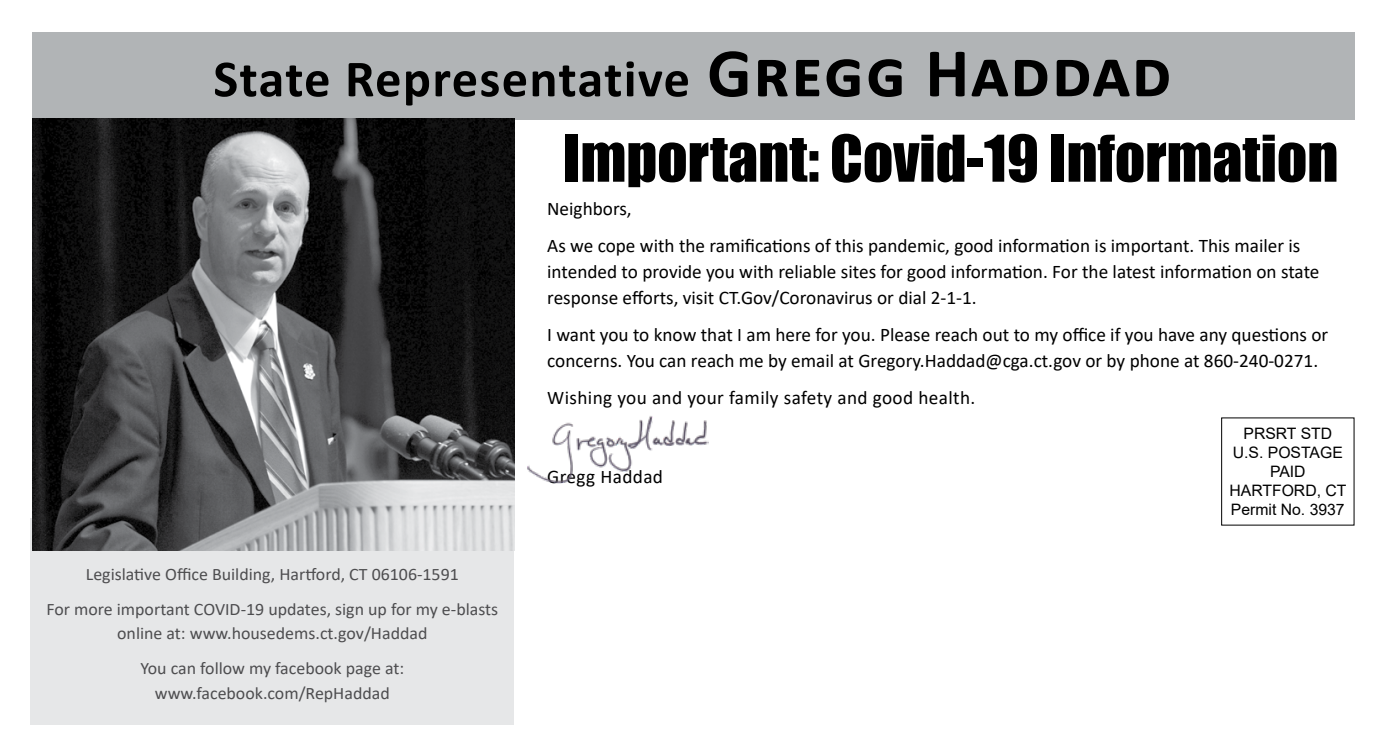
<style>
.page{position:relative;width:1386px;height:756px;background:#fff}
.page>*{position:absolute;margin:0;border:0;box-sizing:border-box;transform-origin:0 0}
.t1{font:59.5px "Impact";color:#000}
.t2{font:700 52.5px "Calibri";letter-spacing:.015em;color:#000}
.t3{font:19.25px/26.2px "Calibri";color:#000}
.t4{font:19.25px "Calibri";letter-spacing:.02em;color:#000}
.t5{font:17.5px/35px "Calibri";color:#4d4d4f;text-align:center}
.t6{font:15.75px/18.9px "Arial";color:#000;text-align:center}
.s1{font-size:70px}
</style>
<div class="page">
<div style="left:31px;top:518px;width:483px;height:206px;background:#e6e7e8"></div>
<div style="left:32px;top:32px;width:1322px;height:88px;background:#b1b4b6"></div>
<img style="left:32px;top:119px;width:482px;height:432px">
<img style="left:527px;top:416px;width:182px;height:68px">
<h2 class="t2" style="left:213px;top:42px;width:960px">State Representative <span class="s1">Gregg Haddad</span></h2>
<h1 class="t1" style="left:563px;top:112px;width:777px">Important: Covid-19 Information</h1>
<p class="t3" style="left:547px;top:190px;width:755px;line-height:36.8px">Neighbors,<br>As we cope with the ramifications of this pandemic, good information is important. This mailer is</p>
<p class="t3" style="left:547px;top:258px;width:774px">intended to provide you with reliable sites for good information. For the latest information on state response efforts, visit CT.Gov/Coronavirus or dial 2-1-1.</p>
<p class="t3" style="left:547px;top:321px;width:783px">I want you to know that I am here for you. Please reach out to my office if you have any questions or concerns. You can reach me by email at Gregory.Haddad@cga.ct.gov or by phone at 860-240-0271.</p>
<p class="t4" style="left:547px;top:384px;width:430px">Wishing you and your family safety and good health.</p>
<p class="t5" style="left:46px;top:556px;width:453px">Legislative Office Building, Hartford, CT 06106-1591<br>For more important COVID-19 updates, sign up for my e-blasts</p>
<p class="t5" style="left:117px;top:615px;width:312px">online at: www.housedems.ct.gov/Haddad<br>You can follow my facebook page at:</p>
<p class="t5" style="left:155px;top:675px;width:236px">www.facebook.com/RepHaddad</p>
<p class="t4" style="left:547px;top:463px;width:117px">Gregg Haddad</p>
<p class="t6" style="left:1230px;top:424px;width:118px">PRSRT STD<br>U.S. POSTAGE<br>PAID<br>HARTFORD, CT<br>Permit No. 3937</p>
</div>
